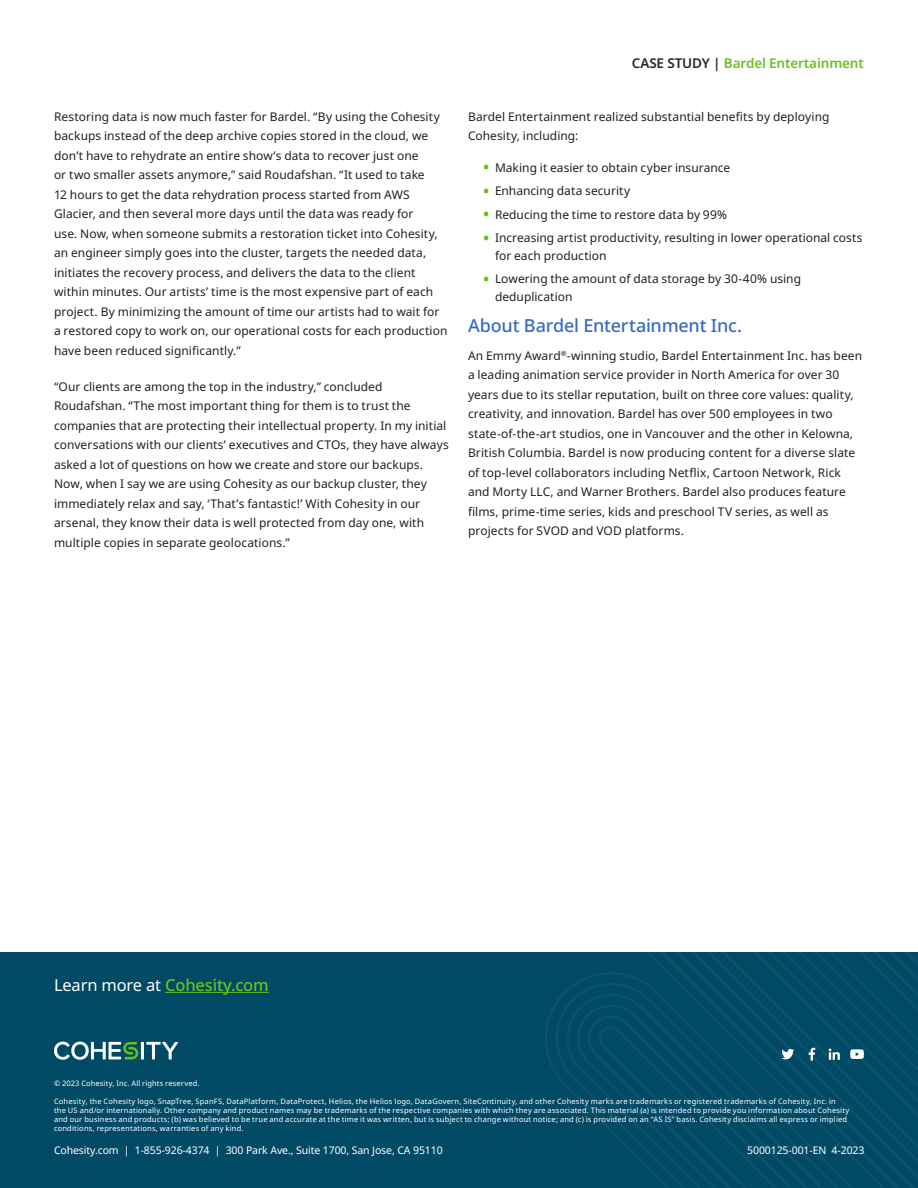
<style>
.page{position:relative;width:918px;height:1188px;background:#fff}
.page>*{position:absolute;margin:0;border:0;box-sizing:border-box;transform-origin:0 0}
.Subtitle_1{font:500 18px "Noto Sans";letter-spacing:-.015em;color:#376bc3}
.t1{font:500 16.5px "Noto Sans";letter-spacing:-.01em;color:#6ac020}
.t2{font:600 13.5px "Noto Sans";letter-spacing:-.01em;color:#6ac020}
.Body{font:12px/19.5px "Noto Sans";letter-spacing:.005em;color:#231f20}
.t3{font:10.5px "Noto Sans";letter-spacing:-.01em;color:#fff}
.t4{font:7.5px/9px "Noto Sans";letter-spacing:.025em;color:#fff}
.s1{color:#282526}
.s2{font-weight:600;font-size:16.5px;color:#67bf1b}
.s3{font-weight:400;color:#fff}
</style>
<div class="page">
<div style="left:0;top:952px;width:918px;height:236px;background:#004a66"></div>
<svg style="left:545px;top:973px;width:78px;height:170px"></svg>
<svg style="left:623px;top:952px;width:295px;height:236px"></svg>
<hr style="left:141px;top:1042px;width:3px;height:17px;background:#fff">
<svg style="left:146px;top:1042px;width:32px;height:17px"></svg>
<svg style="left:54px;top:1042px;width:84px;height:18px"></svg>
<svg style="left:751px;top:952px;width:167px;height:218px"></svg>
<hr style="left:165px;top:992px;width:104px;height:1px;background:#6ac020">
<p class="Body" style="left:54px;top:107px;width:395px">Restoring data is now much faster for Bardel. “By using the Cohesity backups instead of the deep archive copies stored in the cloud, we don’t have to rehydrate an entire show’s data to recover just one<br>or two smaller assets anymore,” said Roudafshan. “It used to take<br>12 hours to get the data rehydration process started from AWS Glacier, and then several more days until the data was ready for<br>use. Now, when someone submits a restoration ticket into Cohesity, an engineer simply goes into the cluster, targets the needed data, initiates the recovery process, and delivers the data to the client within minutes. Our artists’ time is the most expensive part of each project. By minimizing the amount of time our artists had to wait for a restored copy to work on, our operational costs for each production have been reduced significantly.”</p>
<p class="Body" style="left:54px;top:377px;width:396px">“Our clients are among the top in the industry,” concluded Roudafshan. “The most important thing for them is to trust the companies that are protecting their intellectual property. In my initial conversations with our clients’ executives and CTOs, they have always asked a lot of questions on how we create and store our backups.<br>Now, when I say we are using Cohesity as our backup cluster, they immediately relax and say, ‘That’s fantastic!’ With Cohesity in our arsenal, they know their data is well protected from day one, with multiple copies in separate geolocations.”</p>
<p class="t2" style="left:632px;top:54px;width:234px"><span class="s1">CASE STUDY |</span> Bardel Entertainment</p>
<p class="Body" style="left:468px;top:107px;width:363px">Bardel Entertainment realized substantial benefits by deploying<br>Cohesity, including:</p>
<p class="Body" style="left:483px;top:158px;width:249px"><span class="s2">•</span> Making it easier to obtain cyber insurance</p>
<p class="Body" style="left:483px;top:181px;width:149px"><span class="s2">•</span> Enhancing data security</p>
<p class="Body" style="left:483px;top:205px;width:246px"><span class="s2">•</span> Reducing the time to restore data by 99%</p>
<p class="Body" style="left:495px;top:229px;width:369px;line-height:18px;text-indent:-12px"><span class="s2">•</span> Increasing artist productivity, resulting in lower operational costs for each production</p>
<p class="Body" style="left:495px;top:270px;width:308px;line-height:18px;text-indent:-12px"><span class="s2">•</span> Lowering the amount of data storage by 30-40% using deduplication</p>
<p class="Subtitle_1" style="left:468px;top:313px;width:275px">About Bardel Entertainment Inc.</p>
<p class="Body" style="left:468px;top:346px;width:396px">An Emmy Award<sup>®</sup>-winning studio, Bardel Entertainment Inc. has been a leading animation service provider in North America for over 30 years due to its stellar reputation, built on three core values: quality, creativity, and innovation. Bardel has over 500 employees in two state-of-the-art studios, one in Vancouver and the other in Kelowna, British Columbia. Bardel is now producing content for a diverse slate of top-level collaborators including Netflix, Cartoon Network, Rick and Morty LLC, and Warner Brothers. Bardel also produces feature films, prime-time series, kids and preschool TV series, as well as projects for SVOD and VOD platforms.</p>
<h2 class="t1" style="left:54px;top:973px;width:216px"><span class="s3">Learn more at</span> Cohesity.com</h2>
<p class="t4" style="left:54px;top:1079px;width:147px">© 2023 Cohesity, Inc. All rights reserved.</p>
<p class="t4" style="left:54px;top:1097px;width:797px">Cohesity, the Cohesity logo, SnapTree, SpanFS, DataPlatform, DataProtect, Helios, the Helios logo, DataGovern, SiteContinuity, and other Cohesity marks are trademarks or registered trademarks of Cohesity, Inc. in the US and/or internationally. Other company and product names may be trademarks of the respective companies with which they are associated. This material (a) is intended to provide you information about Cohesity and our business and products; (b) was believed to be true and accurate at the time it was written, but is subject to change without notice; and (c) is provided on an “AS IS” basis. Cohesity disclaims all express or implied conditions, representations, warranties of any kind.</p>
<p class="t3" style="left:54px;top:1143px;width:390px">Cohesity.com | 1-855-926-4374 | 300 Park Ave., Suite 1700, San Jose, CA 95110</p>
<p class="t3" style="left:747px;top:1143px;width:119px">5000125-001-EN 4-2023</p>
</div>
